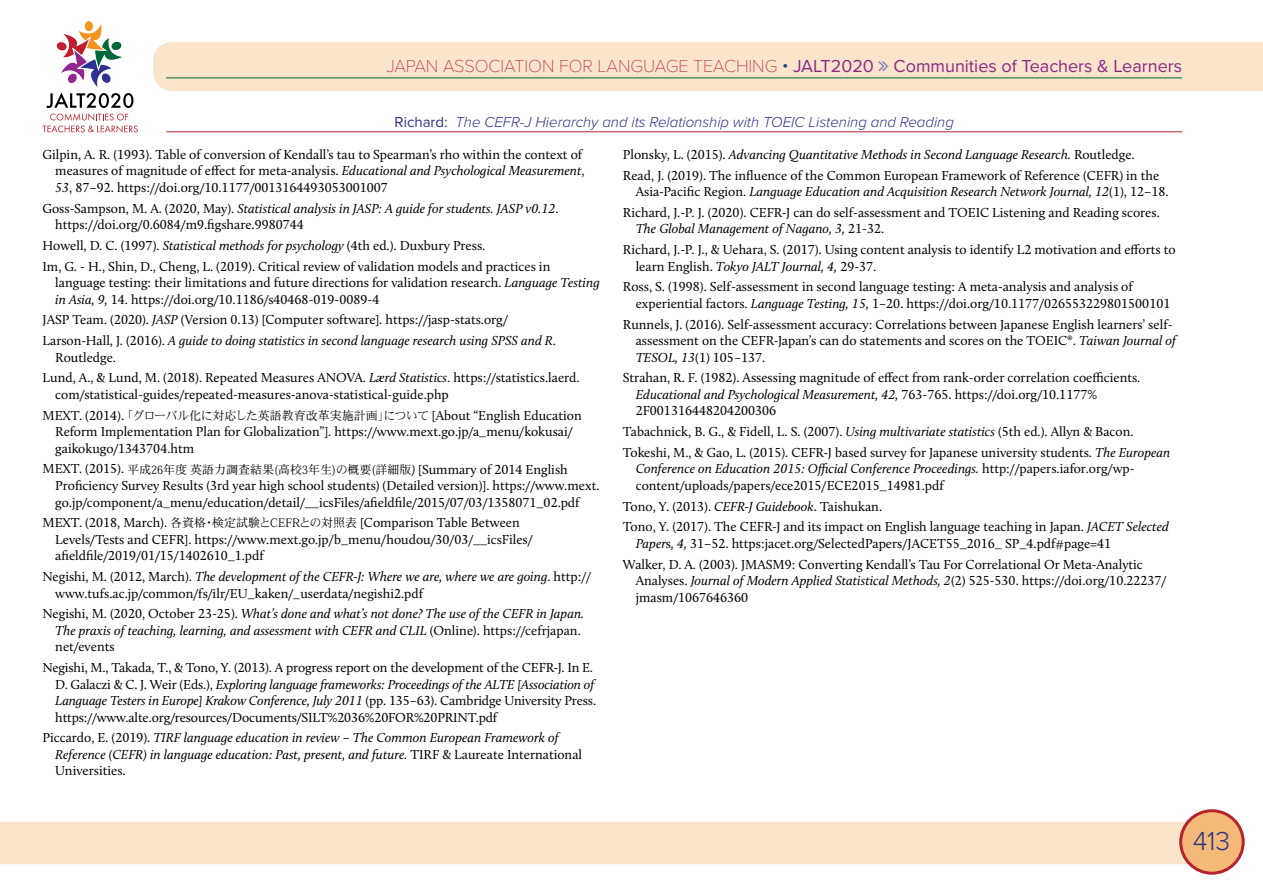
<style>
.page{position:relative;width:1263px;height:893px;background:#fff}
.page>*{position:absolute;margin:0;border:0;box-sizing:border-box;transform-origin:0 0}
.t1{font:300 27px "Proxima Nova";color:#2d3287}
.t2{font:18px "Proxima Nova";color:#892986}
.t3{font:italic 300 15px "Proxima Nova";color:#2d3287}
.t4{font:13.5px/16.5px "Calluna";color:#000}
.t5{font:italic 13.5px/16.5px "Calluna";color:#000}
.s1{font-family:"Proxima Nova T";font-weight:100;color:#b5232d}
.s2{font-weight:300;color:#24408f}
.s3{font-weight:400;font-style:normal}
.s4{font-style:italic}
.s5{font-family:"Heisei Min Std W3";font-size:12px}
.s6{font-style:normal}
</style>
<div class="page">
<div style="left:0;top:822px;width:1190px;height:42px;background:#fbe4cc"></div>
<div style="left:1181px;top:811px;width:62px;height:62px;background:#f4b979;border-radius:50%"></div>
<div style="left:1179px;top:809px;width:66px;height:66px;border:3px solid #b5232d;border-radius:50%"></div>
<div style="left:153px;top:42px;width:1110px;height:49px;background:#fbe4cc"></div>
<hr style="left:166px;top:78px;width:1016px;height:1px;background:#026537">
<hr style="left:166px;top:132px;width:1016px;height:1px;background:#b5232d">
<div style="left:84px;top:20px;width:10px;height:12px;border:1px solid #fff;border-radius:50%"></div>
<svg style="left:43px;top:22px;width:95px;height:111px"></svg>
<svg style="left:879px;top:61px;width:9px;height:10px"></svg>
<h2 class="t2" style="left:386px;top:52px;width:797px"><span class="s1">JAPAN ASSOCIATION FOR LANGUAGE TEACHING</span> <span class="s2">•</span> JALT2020 Communities of Teachers &amp; Learners</h2>
<p class="t3" style="left:395px;top:111px;width:561px"><span class="s3">Richard:</span> The CEFR-J Hierarchy and its Relationship with TOEIC Listening and Reading</p>
<p class="t4" style="left:55px;top:146px;width:531px;text-indent:-13px">Gilpin, A. R. (1993). Table of conversion of Kendall’s tau to Spearman’s rho within the context of measures of magnitude of effect for meta-analysis. <span class="s4">Educational and Psychological Measurement</span>,<br><span class="s4">53</span>, 87–92. https://doi.org/10.1177/0013164493053001007</p>
<p class="t4" style="left:55px;top:200px;width:505px;text-indent:-13px">Goss-Sampson, M. A. (2020, May). <span class="s4">Statistical analysis in JASP: A guide for students. JASP v0.12</span>. https://doi.org/0.6084/m9.figshare.9980744</p>
<p class="t4" style="left:43px;top:235px;width:509px;line-height:20.7px">Howell, D. C. (1997). <span class="s4">Statistical methods for psychology</span> (4th ed.). Duxbury Press.<br>Im, G. - H., Shin, D., Cheng, L. (2019). Critical review of validation models and practices in</p>
<p class="t4" style="left:55px;top:274px;width:546px">language testing: their limitations and future directions for validation research. <span class="s4">Language Testing in Asia, 9,</span> 14. https://doi.org/10.1186/s40468-019-0089-4</p>
<p class="t4" style="left:43px;top:309px;width:515px;line-height:20.7px">JASP Team. (2020). <span class="s4">JASP</span> (Version 0.13) [Computer software]. https://jasp-stats.org/<br>Larson-Hall, J. (2016). <span class="s4">A guide to doing statistics in second language research using SPSS and R</span>.</p>
<p class="t4" style="left:43px;top:347px;width:539px;line-height:20.7px;text-indent:13px">Routledge.<br>Lund, A., &amp; Lund, M. (2018). Repeated Measures ANOVA. <span class="s4">Lærd Statistics</span>. https://statistics.laerd.</p>
<p class="t4" style="left:43px;top:384px;width:541px;line-height:20.9px;text-indent:13px">com/statistical-guides/repeated-measures-anova-statistical-guide.php<br>MEXT. (2014).<span class="s5">「グローバル化に対応した英語教育改革実施計画」について</span> [About “English Education</p>
<p class="t4" style="left:55px;top:423px;width:519px">Reform Implementation Plan for Globalization”]. https://www.mext.go.jp/a_menu/kokusai/ gaikokugo/1343704.htm</p>
<p class="t4" style="left:55px;top:461px;width:546px;text-indent:-13px">MEXT. (2015). <span class="s5">平成26年度 英語力調査結果(高校3年生)の概要(詳細版</span><span class="s4">)</span> [Summary of 2014 English<br>Proficiency Survey Results (3rd year high school students) (Detailed version)]. https://www.mext. go.jp/component/a_menu/education/detail/__icsFiles/afieldfile/2015/07/03/1358071_02.pdf</p>
<p class="t4" style="left:55px;top:514px;width:479px;text-indent:-13px">MEXT. (2018, March). <span class="s5">各資格・検定試験とCEFRとの対照表</span> [Comparison Table Between<br>Levels/Tests and CEFR]. https://www.mext.go.jp/b_menu/houdou/30/03/__icsFiles/ afieldfile/2019/01/15/1402610_1.pdf</p>
<p class="t4" style="left:55px;top:568px;width:537px;text-indent:-13px">Negishi, M. (2012, March). <span class="s4">The development of the CEFR-J: Where we are, where we are going</span>. http:// www.tufs.ac.jp/common/fs/ilr/EU_kaken/_userdata/negishi2.pdf</p>
<p class="t5" style="left:55px;top:605px;width:530px;text-indent:-13px"><span class="s6">Negishi, M. (2020, October 23-25).</span> What’s done and what’s not done? The use of the CEFR in Japan.<br>The praxis of teaching, learning, and assessment with CEFR and CLIL <span class="s6">(Online). https://cefrjapan. net/events</span></p>
<p class="t4" style="left:55px;top:659px;width:542px;text-indent:-13px">Negishi, M., Takada, T., &amp; Tono, Y. (2013). A progress report on the development of the CEFR-J. In E.<br>D. Galaczi &amp; C. J. Weir (Eds.), <span class="s4">Exploring language frameworks: Proceedings of the ALTE [Association of Language Testers in Europe] Krakow Conference, July 2011</span> (pp. 135–63). Cambridge University Press. https://www.alte.org/resources/Documents/SILT%2036%20FOR%20PRINT.pdf</p>
<p class="t5" style="left:55px;top:729px;width:528px;text-indent:-13px"><span class="s6">Piccardo, E. (2019).</span> TIRF language education in review – The Common European Framework of<br>Reference (CEFR) in language education: Past, present, and future. <span class="s6">TIRF &amp; Laureate International<br>Universities.</span></p>
<p class="t4" style="left:623px;top:144px;width:538px;line-height:20.7px">Plonsky, L. (2015). <span class="s4">Advancing Quantitative Methods in Second Language Research.</span> Routledge.<br>Read, J. (2019). The influence of the Common European Framework of Reference (CEFR) in the</p>
<p class="t4" style="left:623px;top:181px;width:547px;line-height:20.7px;text-indent:13px">Asia-Pacific Region. <span class="s4">Language Education and Acquisition Research Network Journal, 12</span>(1), 12–18.<br>Richard, J.-P. J. (2020). CEFR-J can do self-assessment and TOEIC Listening and Reading scores.</p>
<p class="t4" style="left:623px;top:218px;width:554px;line-height:20.7px;text-indent:13px"><span class="s4">The Global Management of Nagano, 3,</span> 21-32.<br>Richard, J.-P. J., &amp; Uehara, S. (2017). Using content analysis to identify L2 motivation and efforts to</p>
<p class="t4" style="left:623px;top:256px;width:511px;line-height:20.7px;text-indent:13px">learn English. <span class="s4">Tokyo JALT Journal, 4,</span> 29-37.<br>Ross, S. (1998). Self-assessment in second language testing: A meta-analysis and analysis of</p>
<p class="t4" style="left:623px;top:293px;width:551px;line-height:20.7px;text-align:right">experiential factors. <span class="s4">Language Testing, 15,</span> 1–20. https://doi.org/10.1177/026553229801500101<br>Runnels, J. (2016). Self-assessment accuracy: Correlations between Japanese English learners’ self-</p>
<p class="t4" style="left:636px;top:332px;width:542px">assessment on the CEFR-Japan’s can do statements and scores on the TOEIC®. <span class="s4">Taiwan Journal of<br>TESOL, 13</span>(1) 105–137.</p>
<p class="t4" style="left:636px;top:369px;width:506px;text-indent:-13px">Strahan, R. F. (1982). Assessing magnitude of effect from rank-order correlation coefficients.<br><span class="s4">Educational and Psychological Measurement, 42,</span> 763-765. https://doi.org/10.1177%<br>2F001316448204200306</p>
<p class="t4" style="left:623px;top:421px;width:549px;line-height:20.7px">Tabachnick, B. G., &amp; Fidell, L. S. (2007). <span class="s4">Using multivariate statistics</span> (5th ed.). Allyn &amp; Bacon.<br>Tokeshi, M., &amp; Gao, L. (2015). CEFR-J based survey for Japanese university students. <span class="s4">The European</span></p>
<p class="t4" style="left:636px;top:460px;width:500px"><span class="s4">Conference on Education 2015: Official Conference Proceedings.</span> http://papers.iafor.org/wp&shy;content/uploads/papers/ece2015/ECE2015_14981.pdf</p>
<p class="t4" style="left:623px;top:496px;width:547px;line-height:20.7px">Tono, Y. (2013). <span class="s4">CEFR-J Guidebook</span>. Taishukan.<br>Tono, Y. (2017). The CEFR-J and its impact on English language teaching in Japan. <span class="s4">JACET Selected</span></p>
<p class="t4" style="left:623px;top:533px;width:521px;line-height:20.7px;text-indent:13px"><span class="s4">Paper</span>s<span class="s4">, 4,</span> 31–52. https:jacet.org/SelectedPapers/JACET55_2016_ SP_4.pdf#page=41<br>Walker, D. A. (2003). JMASM9: Converting Kendall’s Tau For Correlational Or Meta-Analytic</p>
<p class="t4" style="left:636px;top:572px;width:532px">Analyses. <span class="s4">Journal of Modern Applied Statistical Methods, 2</span>(2) 525-530. https://doi.org/10.22237/ jmasm/1067646360</p>
<h1 class="t1" style="left:1193px;top:820px;width:39px">413</h1>
</div>
